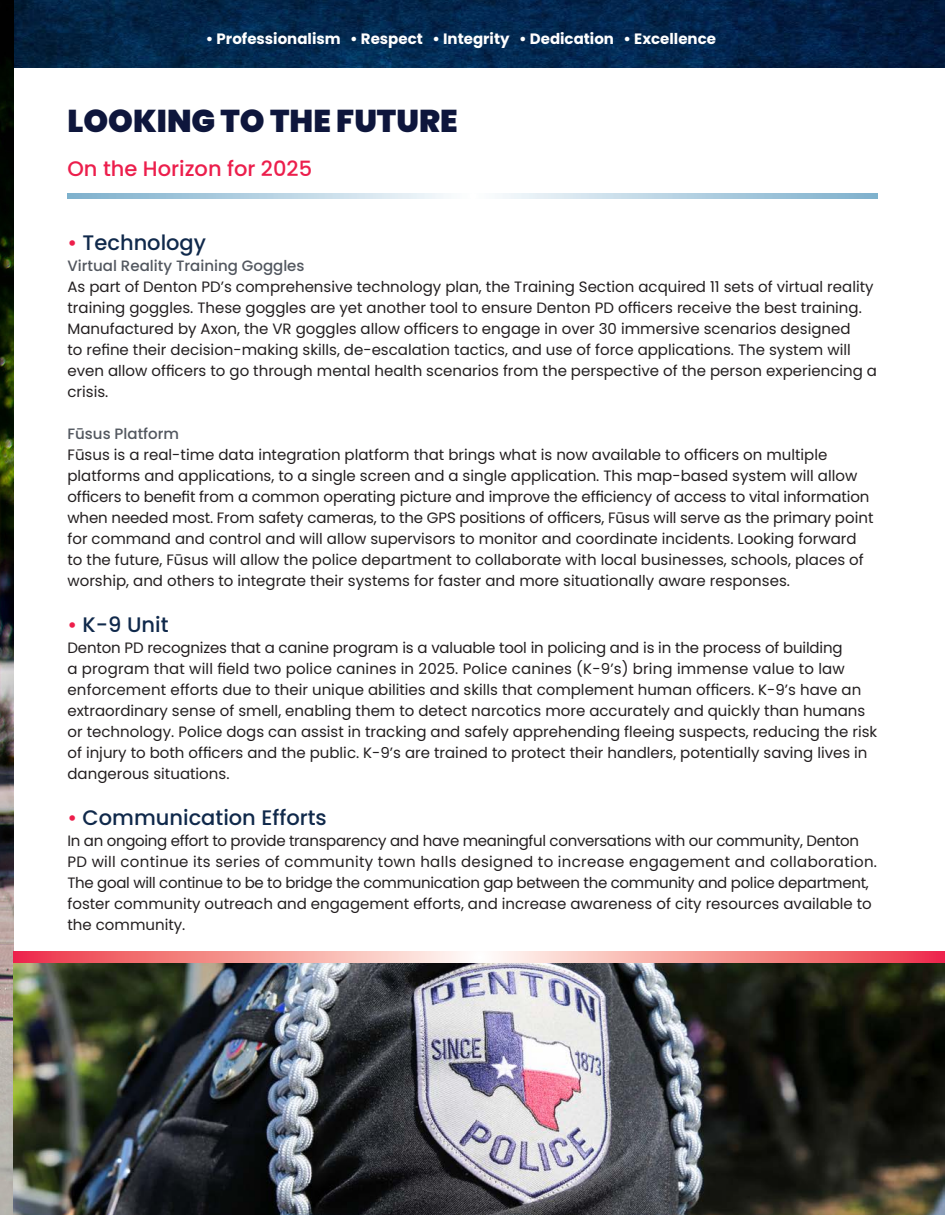
<style>
.page{position:relative;width:945px;height:1215px;background:#fff}
.page>*{position:absolute;margin:0;border:0;box-sizing:border-box;transform-origin:0 0}
.Subtitle{font:900 31.5px "Poppins";color:#0e163c}
.t1{font:500 21px "Poppins";color:#10294b}
.Subtitle-2{font:500 21px "Poppins";color:#ec1e4c}
.t2{font:15px/21px "Poppins";color:#231f20}
.t3{font:700 15px "Poppins";color:#fff}
.t4{font:500 15px "Poppins";color:#52575f}
.s1{color:#ed1e4b}
</style>
<div class="page">
<img style="left:0;top:0;width:14px;height:1215px">
<img style="left:14px;top:0;width:931px;height:68px">
<svg style="left:68px;top:193px;width:810px;height:5px;background:#bad5e4"></svg>
<img style="left:14px;top:962px;width:931px;height:253px">
<svg style="left:14px;top:952px;width:931px;height:10px;background:#f59898"></svg>
<p class="t3" style="left:206px;top:30px;width:512px">• Professionalism • Respect • Integrity • Dedication • Excellence</p>
<p class="Subtitle" style="left:68px;top:103px;width:392px">LOOKING TO THE FUTURE</p>
<p class="Subtitle-2" style="left:68px;top:157px;width:246px">On the Horizon for 2025</p>
<p class="t1" style="left:68px;top:230px;width:140px"><span class="s1">•</span> Technology</p>
<p class="t4" style="left:68px;top:257px;width:239px">Virtual Reality Training Goggles</p>
<p class="t2" style="left:68px;top:276px;width:811px">As part of Denton PD’s comprehensive technology plan, the Training Section acquired 11 sets of virtual reality training goggles. These goggles are yet another tool to ensure Denton PD officers receive the best training.<br>Manufactured by Axon, the VR goggles allow officers to engage in over 30 immersive scenarios designed<br>to refine their decision-making skills, de-escalation tactics, and use of force applications. The system will even allow officers to go through mental health scenarios from the perspective of the person experiencing a crisis.</p>
<p class="t4" style="left:68px;top:425px;width:113px">Fūsus Platform</p>
<p class="t2" style="left:68px;top:444px;width:807px">Fūsus is a real-time data integration platform that brings what is now available to officers on multiple platforms and applications, to a single screen and a single application. This map-based system will allow officers to benefit from a common operating picture and improve the efficiency of access to vital information when needed most. From safety cameras, to the GPS positions of officers, Fūsus will serve as the primary point for command and control and will allow supervisors to monitor and coordinate incidents. Looking forward to the future, Fūsus will allow the police department to collaborate with local businesses, schools, places of worship, and others to integrate their systems for faster and more situationally aware responses.</p>
<p class="t1" style="left:68px;top:612px;width:103px"><span class="s1">•</span> K-9 Unit</p>
<p class="t2" style="left:68px;top:637px;width:811px">Denton PD recognizes that a canine program is a valuable tool in policing and is in the process of building<br>a program that will field two police canines in 2025. Police canines (K-9’s) bring immense value to law enforcement efforts due to their unique abilities and skills that complement human officers. K-9’s have an extraordinary sense of smell, enabling them to detect narcotics more accurately and quickly than humans or technology. Police dogs can assist in tracking and safely apprehending fleeing suspects, reducing the risk of injury to both officers and the public. K-9’s are trained to protect their handlers, potentially saving lives in dangerous situations.</p>
<p class="t1" style="left:68px;top:806px;width:261px"><span class="s1">•</span> Communication Efforts</p>
<p class="t2" style="left:68px;top:830px;width:811px">In an ongoing effort to provide transparency and have meaningful conversations with our community, Denton PD will continue its series of community town halls designed to increase engagement and collaboration.<br>The goal will continue to be to bridge the communication gap between the community and police department, foster community outreach and engagement efforts, and increase awareness of city resources available to the community.</p>
</div>
